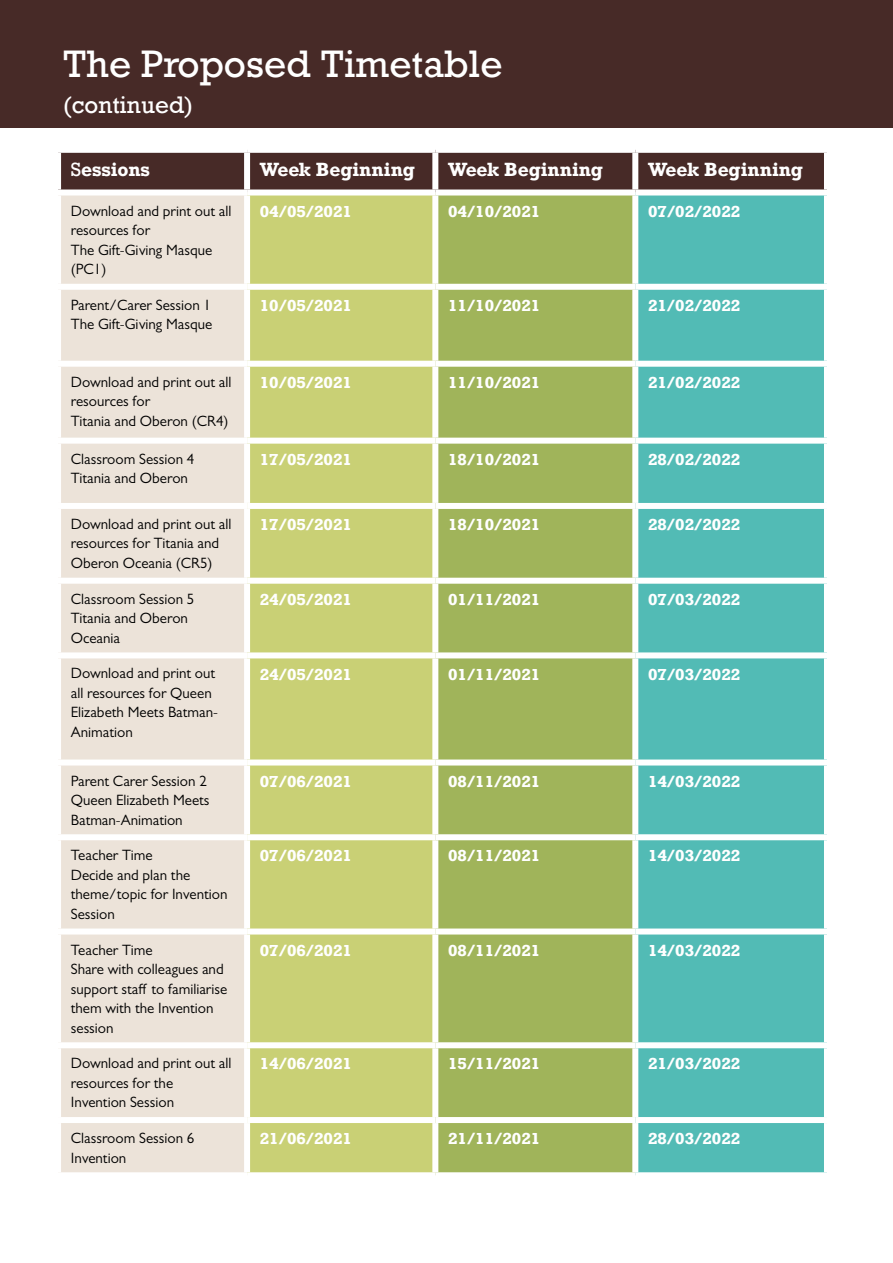
<style>
.page{position:relative;width:893px;height:1263px;background:#fff}
.page>*{position:absolute;margin:0;border:0;box-sizing:border-box;transform-origin:0 0}
.t1{font:36px "Rockwell";color:#fff}
.t2{font:22.5px "Rockwell";color:#fff}
.t3{font:700 18px "Rockwell";color:#fff}
.t4{font:15px/19.5px "Gill Sans MT Std";color:#000}
.t5{font:700 15px "Rockwell";color:#fff}
.s1{font-weight:400}
</style>
<div class="page">
<div style="left:0;top:0;width:893px;height:128px;background:#472a27"></div>
<div style="left:61px;top:153px;width:763px;height:36px;background:#472a27"></div>
<div style="left:61px;top:195px;width:183px;height:977px;background:#ece3d9"></div>
<div style="left:250px;top:195px;width:182px;height:977px;background:#c9d075"></div>
<div style="left:438px;top:195px;width:194px;height:977px;background:#a0b45a"></div>
<div style="left:638px;top:195px;width:186px;height:977px;background:#52bbb5"></div>
<div style="left:55px;top:284px;width:192px;height:6px;background:#fff"></div>
<div style="left:55px;top:361px;width:192px;height:6px;background:#fff"></div>
<div style="left:55px;top:438px;width:192px;height:6px;background:#fff"></div>
<div style="left:632px;top:153px;width:6px;height:36px;background:#fff"></div>
<div style="left:635px;top:1117px;width:195px;height:6px;background:#fff"></div>
<div style="left:247px;top:284px;width:188px;height:6px;background:#fff"></div>
<div style="left:247px;top:361px;width:188px;height:6px;background:#fff"></div>
<div style="left:635px;top:284px;width:195px;height:6px;background:#fff"></div>
<div style="left:635px;top:652px;width:195px;height:6px;background:#fff"></div>
<div style="left:435px;top:284px;width:200px;height:6px;background:#fff"></div>
<div style="left:435px;top:361px;width:200px;height:6px;background:#fff"></div>
<div style="left:635px;top:361px;width:195px;height:6px;background:#fff"></div>
<div style="left:244px;top:153px;width:6px;height:36px;background:#fff"></div>
<div style="left:432px;top:153px;width:6px;height:36px;background:#fff"></div>
<div style="left:247px;top:438px;width:188px;height:6px;background:#fff"></div>
<div style="left:55px;top:503px;width:192px;height:6px;background:#fff"></div>
<div style="left:435px;top:438px;width:200px;height:6px;background:#fff"></div>
<div style="left:635px;top:438px;width:195px;height:6px;background:#fff"></div>
<div style="left:247px;top:503px;width:188px;height:6px;background:#fff"></div>
<div style="left:55px;top:578px;width:192px;height:6px;background:#fff"></div>
<div style="left:55px;top:652px;width:192px;height:6px;background:#fff"></div>
<div style="left:435px;top:503px;width:200px;height:6px;background:#fff"></div>
<div style="left:635px;top:503px;width:195px;height:6px;background:#fff"></div>
<div style="left:247px;top:578px;width:188px;height:6px;background:#fff"></div>
<div style="left:247px;top:652px;width:188px;height:6px;background:#fff"></div>
<div style="left:55px;top:759px;width:192px;height:6px;background:#fff"></div>
<div style="left:435px;top:578px;width:200px;height:6px;background:#fff"></div>
<div style="left:435px;top:652px;width:200px;height:6px;background:#fff"></div>
<div style="left:635px;top:578px;width:195px;height:6px;background:#fff"></div>
<div style="left:247px;top:759px;width:188px;height:6px;background:#fff"></div>
<div style="left:55px;top:834px;width:192px;height:6px;background:#fff"></div>
<div style="left:435px;top:759px;width:200px;height:6px;background:#fff"></div>
<div style="left:635px;top:759px;width:195px;height:6px;background:#fff"></div>
<div style="left:247px;top:834px;width:188px;height:6px;background:#fff"></div>
<div style="left:55px;top:928px;width:192px;height:6px;background:#fff"></div>
<div style="left:435px;top:834px;width:200px;height:6px;background:#fff"></div>
<div style="left:635px;top:834px;width:195px;height:6px;background:#fff"></div>
<div style="left:247px;top:928px;width:188px;height:6px;background:#fff"></div>
<div style="left:55px;top:1042px;width:192px;height:6px;background:#fff"></div>
<div style="left:435px;top:928px;width:200px;height:6px;background:#fff"></div>
<div style="left:635px;top:928px;width:195px;height:6px;background:#fff"></div>
<div style="left:247px;top:1042px;width:188px;height:6px;background:#fff"></div>
<div style="left:55px;top:1117px;width:192px;height:6px;background:#fff"></div>
<div style="left:435px;top:1042px;width:200px;height:6px;background:#fff"></div>
<div style="left:635px;top:1042px;width:195px;height:6px;background:#fff"></div>
<div style="left:247px;top:1117px;width:188px;height:6px;background:#fff"></div>
<div style="left:435px;top:1117px;width:200px;height:6px;background:#fff"></div>
<h1 class="t1" style="left:63px;top:41px;width:441px">The Proposed Timetable</h1>
<h2 class="t2" style="left:63px;top:91px;width:132px">(continued)</h2>
<p class="t3" style="left:71px;top:158px;width:81px"><span class="s1">S</span>essions</p>
<p class="t3" style="left:260px;top:158px;width:156px">Week Beginning</p>
<p class="t3" style="left:448px;top:158px;width:156px">Week Beginning</p>
<p class="t3" style="left:648px;top:158px;width:156px">Week Beginning</p>
<p class="t4" style="left:71px;top:201px;width:162px">Download and print out all resources for<br>The Gift-Giving Masque (PC1)</p>
<p class="t5" style="left:260px;top:201px;width:94px">04/05/2021</p>
<p class="t5" style="left:448px;top:201px;width:94px">04/10/2021</p>
<p class="t5" style="left:648px;top:201px;width:94px">07/02/2022</p>
<p class="t4" style="left:71px;top:295px;width:143px">Parent/Carer Session 1<br>The Gift-Giving Masque</p>
<p class="t5" style="left:260px;top:296px;width:94px">10/05/2021</p>
<p class="t5" style="left:448px;top:296px;width:94px">11/10/2021</p>
<p class="t5" style="left:648px;top:296px;width:94px">21/02/2022</p>
<p class="t4" style="left:71px;top:372px;width:162px">Download and print out all resources for<br>Titania and Oberon (CR4)</p>
<p class="t5" style="left:260px;top:373px;width:94px">10/05/2021</p>
<p class="t5" style="left:448px;top:373px;width:94px">11/10/2021</p>
<p class="t5" style="left:648px;top:373px;width:94px">21/02/2022</p>
<p class="t4" style="left:71px;top:449px;width:125px">Classroom Session 4<br>Titania and Oberon</p>
<p class="t5" style="left:260px;top:450px;width:94px">17/05/2021</p>
<p class="t5" style="left:448px;top:450px;width:94px">18/10/2021</p>
<p class="t5" style="left:648px;top:450px;width:94px">28/02/2022</p>
<p class="t4" style="left:71px;top:514px;width:162px">Download and print out all resources for Titania and<br>Oberon Oceania (CR5)</p>
<p class="t5" style="left:260px;top:515px;width:94px">17/05/2021</p>
<p class="t5" style="left:448px;top:515px;width:94px">18/10/2021</p>
<p class="t5" style="left:648px;top:515px;width:94px">28/02/2022</p>
<p class="t4" style="left:71px;top:589px;width:125px">Classroom Session 5<br>Titania and Oberon<br>Oceania</p>
<p class="t5" style="left:260px;top:590px;width:94px">24/05/2021</p>
<p class="t5" style="left:448px;top:590px;width:94px">01/11/2021</p>
<p class="t5" style="left:648px;top:590px;width:94px">07/03/2022</p>
<p class="t4" style="left:71px;top:663px;width:149px">Download and print out all resources for Queen<br>Elizabeth Meets Batman-<br>Animation</p>
<p class="t5" style="left:260px;top:664px;width:94px">24/05/2021</p>
<p class="t5" style="left:448px;top:664px;width:94px">01/11/2021</p>
<p class="t5" style="left:648px;top:664px;width:94px">07/03/2022</p>
<p class="t4" style="left:71px;top:770px;width:140px">Parent Carer Session 2<br>Queen Elizabeth Meets<br>Batman-Animation</p>
<p class="t5" style="left:260px;top:771px;width:94px">07/06/2021</p>
<p class="t5" style="left:448px;top:771px;width:94px">08/11/2021</p>
<p class="t5" style="left:648px;top:771px;width:94px">14/03/2022</p>
<p class="t4" style="left:71px;top:845px;width:158px">Teacher Time<br>Decide and plan the theme/topic for Invention<br>Session</p>
<p class="t5" style="left:260px;top:846px;width:94px">07/06/2021</p>
<p class="t5" style="left:448px;top:846px;width:94px">08/11/2021</p>
<p class="t5" style="left:648px;top:846px;width:94px">14/03/2022</p>
<p class="t4" style="left:71px;top:939px;width:158px">Teacher Time<br>Share with colleagues and support staff to familiarise them with the Invention session</p>
<p class="t5" style="left:260px;top:940px;width:94px">07/06/2021</p>
<p class="t5" style="left:448px;top:940px;width:94px">08/11/2021</p>
<p class="t5" style="left:648px;top:940px;width:94px">14/03/2022</p>
<p class="t4" style="left:71px;top:1053px;width:162px">Download and print out all resources for the<br>Invention Session</p>
<p class="t5" style="left:260px;top:1054px;width:94px">14/06/2021</p>
<p class="t5" style="left:448px;top:1054px;width:94px">15/11/2021</p>
<p class="t5" style="left:648px;top:1054px;width:94px">21/03/2022</p>
<p class="t4" style="left:71px;top:1128px;width:125px">Classroom Session 6<br>Invention</p>
<p class="t5" style="left:260px;top:1129px;width:94px">21/06/2021</p>
<p class="t5" style="left:448px;top:1129px;width:94px">21/11/2021</p>
<p class="t5" style="left:648px;top:1129px;width:94px">28/03/2022</p>
</div>
